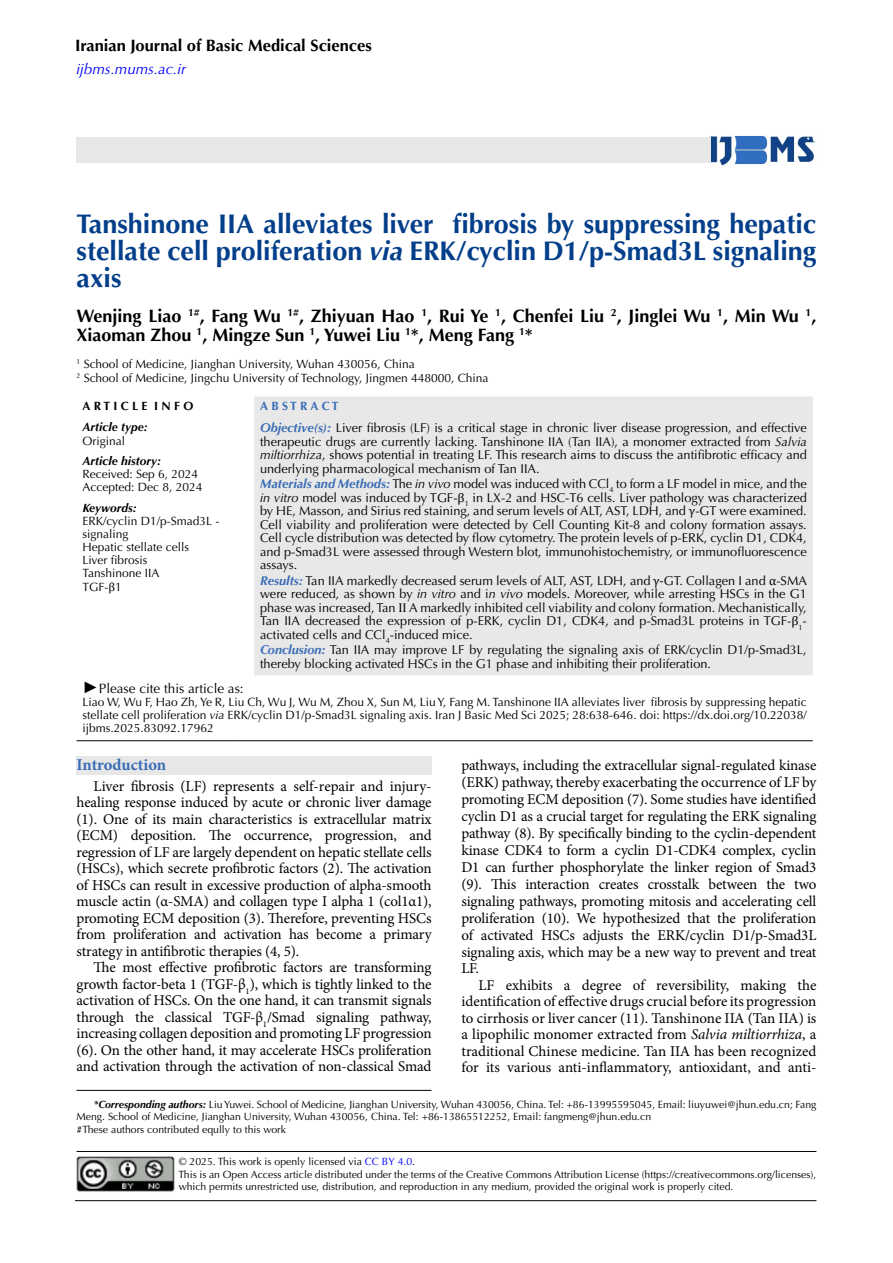
<style>
.page{position:relative;width:893px;height:1263px;background:#fff}
.page>*{position:absolute;margin:0;border:0;box-sizing:border-box;transform-origin:0 0}
.t1{font:700 27px/27px "Optima LT Std";color:#023e8a;text-align:justify}
.t2{font:700 18px/19.5px "Optima LT Std";color:#000}
.t3{font:700 16.5px "Optima LT Std";color:#000}
.t4{font:700 16.5px "Minion Pro";letter-spacing:-.005em;color:#396cb5}
.t5{font:15px/16.5px "Minion Pro";letter-spacing:-.01em;color:#000;text-align:justify}
.t6{font:italic 15px "Optima LT Std";color:#00f}
.t7{font:13.5px "Optima LT Std";color:#000}
.t8{font:12.75px/13.5px "Optima LT Std";color:#000;text-align:justify}
.t9{font:12px/13px "Optima LT Std";color:#000}
.t10{font:italic 700 12px "Optima LT Std";color:#000}
.t11{font:700 12px "Optima LT Std";color:#000}
.t12{font:700 12px "Optima LT Std";color:#396cb5}
.t13{font:10.5px/12.6px "Optima LT Std";color:#000}
.s1{font-style:italic}
.s2{font-weight:700;font-style:italic;color:#396cb5}
.s3{font-family:"Cambria"}
.s4{font-family:"Times New Roman";font-style:italic;font-size:16.5px}
.s5{font-weight:700;font-style:italic}
.s6{color:#00f}
</style>
<div class="page">
<hr style="left:77px;top:1151px;width:739px;height:1px;background:#000">
<div style="left:254px;top:396px;width:559px;height:279px;background:#e8e8e8"></div>
<hr style="left:77px;top:740px;width:158px;height:1px;background:#000">
<svg style="left:235px;top:740px;width:19px;height:1px"></svg>
<hr style="left:254px;top:740px;width:559px;height:1px;background:#000">
<div style="left:77px;top:756px;width:355px;height:19px;background:#e7e7e7"></div>
<img style="left:710px;top:135px;width:106px;height:31px">
<div style="left:77px;top:137px;width:634px;height:26px;background:#e7e7e7"></div>
<img style="left:77px;top:1156px;width:98px;height:36px">
<hr style="left:75px;top:1200px;width:741px;height:1px;background:#000">
<hr style="left:76px;top:1090px;width:355px;height:1px;background:#000">
<p class="t3" style="left:75px;top:36px;width:298px">Iranian Journal of Basic Medical Sciences</p>
<p class="t6" style="left:77px;top:61px;width:111px">ijbms.mums.ac.ir</p>
<h1 class="t1" style="left:77px;top:211px;width:741px">Tanshinone IIA alleviates liver fibrosis by suppressing hepatic stellate cell proliferation <span class="s1">via</span> ERK/cyclin D1/p-Smad3L signaling axis</h1>
<p class="t2" style="left:77px;top:306px;width:741px">Wenjing Liao <sup>1#</sup>, Fang Wu <sup>1#</sup>, Zhiyuan Hao <sup>1</sup>, Rui Ye <sup>1</sup>, Chenfei Liu <sup>2</sup>, Jinglei Wu <sup>1</sup>, Min Wu <sup>1</sup>,<br>Xiaoman Zhou <sup>1</sup>, Mingze Sun <sup>1</sup>, Yuwei Liu <sup>1</sup>*, Meng Fang <sup>1</sup>*</p>
<p class="t9" style="left:77px;top:357px;width:413px;line-height:13.5px"><sup>1</sup> School of Medicine, Jianghan University, Wuhan 430056, China<br><sup>2</sup> School of Medicine, Jingchu University of Technology, Jingmen 448000, China</p>
<p class="t11" style="left:83px;top:399px;width:112px">A R T I C L E I N F O</p>
<p class="t12" style="left:260px;top:399px;width:80px">A B S T R A C T</p>
<p class="t10" style="left:83px;top:420px;width:67px">Article type:</p>
<p class="t9" style="left:83px;top:434px;width:44px">Original</p>
<p class="t8" style="left:260px;top:421px;width:548px"><span class="s2">Objective(s):</span> Liver fibrosis (LF) is a critical stage in chronic liver disease progression, and effective therapeutic drugs are currently lacking. Tanshinone IIA (Tan IIA), a monomer extracted from <span class="s1">Salvia miltiorrhiza</span>, shows potential in treating LF. This research aims to discuss the antifibrotic efficacy and underlying pharmacological mechanism of Tan IIA.</p>
<p class="t8" style="left:260px;top:477px;width:548px"><span class="s2">Materials and Methods:</span> The <span class="s1">in vivo</span> model was induced with CCl<sub>4</sub> to form a LF model in mice, and the <span class="s1">in vitro</span> model was induced by TGF-<span class="s3">β</span><sub>1</sub> in LX-2 and HSC-T6 cells. Liver pathology was characterized by HE, Masson, and Sirius red staining, and serum levels of ALT, AST, LDH, and <span class="s3">γ</span>-GT were examined.<br>Cell viability and proliferation were detected by Cell Counting Kit-8 and colony formation assays.<br>Cell cycle distribution was detected by flow cytometry. The protein levels of p-ERK, cyclin D1, CDK4, and p-Smad3L were assessed through Western blot, immunohistochemistry, or immunofluorescence assays.</p>
<p class="t8" style="left:260px;top:574px;width:548px"><span class="s2">Results:</span> Tan IIA markedly decreased serum levels of ALT, AST, LDH, and <span class="s3">γ‐</span>GT. Collagen I and <span class="s3">α</span>-SMA were reduced, as shown by <span class="s1">in vitro</span> and i<span class="s1">n vivo</span> models. Moreover, while arresting HSCs in the G1 phase was increased, Tan <span class="s3">II</span> A markedly inhibited cell viability and colony formation. Mechanistically, Tan IIA decreased the expression of p-ERK, cyclin D1, CDK4, and p-Smad3L proteins in TGF-<span class="s3">β</span><sub>1</sub>- activated cells and CCl<sub>4</sub>-induced mice.</p>
<p class="t8" style="left:260px;top:643px;width:548px"><span class="s2">Conclusion:</span> Tan IIA may improve LF by regulating the signaling axis of ERK/cyclin D1/p-Smad3L, thereby blocking activated HSCs in the G1 phase and inhibiting their proliferation.</p>
<p class="t10" style="left:83px;top:454px;width:80px">Article history:</p>
<p class="t9" style="left:83px;top:468px;width:122px">Received: Sep 6, 2024<br>Accepted: Dec 8, 2024</p>
<p class="t10" style="left:83px;top:501px;width:56px">Keywords:</p>
<p class="t9" style="left:83px;top:515px;width:139px">ERK/cyclin D1/p-Smad3L - signaling<br>Hepatic stellate cells<br>Liver fibrosis<br>Tanshinone IIA<br>TGF-<span class="s3">β</span>1</p>
<p class="t7" style="left:83px;top:680px;width:163px"><span class="s4">►</span>Please cite this article as:</p>
<p class="t9" style="left:83px;top:695px;width:726px;text-align:justify">Liao W, Wu F, Hao Zh, Ye R, Liu Ch, Wu J, Wu M, Zhou X, Sun M, Liu Y, Fang M. Tanshinone IIA alleviates liver fibrosis by suppressing hepatic stellate cell proliferation <span class="s1">via</span> ERK/cyclin D1/p-Smad3L signaling axis. Iran J Basic Med Sci 2025; 28:638-646. doi: https://dx.doi.org/10.22038/ ijbms.2025.83092.17962</p>
<p class="t4" style="left:77px;top:753px;width:91px">Introduction</p>
<p class="t5" style="left:461px;top:757px;width:357px;line-height:17px">pathways, including the extracellular signal-regulated kinase (ERK) pathway, thereby exacerbating the occurrence of LF by promoting ECM deposition (7). Some studies have identified cyclin D1 as a crucial target for regulating the ERK signaling pathway (8). By specifically binding to the cyclin-dependent kinase CDK4 to form a cyclin D1-CDK4 complex, cyclin D1 can further phosphorylate the linker region of Smad3 (9). This interaction creates crosstalk between the two signaling pathways, promoting mitosis and accelerating cell proliferation (10). We hypothesized that the proliferation of activated HSCs adjusts the ERK/cyclin D1/p-Smad3L signaling axis, which may be a new way to prevent and treat LF.</p>
<p class="t5" style="left:461px;top:977px;width:357px;text-indent:17px">LF exhibits a degree of reversibility, making the identification of effective drugs crucial before its progression to cirrhosis or liver cancer (11). Tanshinone IIA (Tan IIA) is a lipophilic monomer extracted from <span class="s1">Salvia miltiorrhiza</span>, a traditional Chinese medicine. Tan IIA has been recognized for its various anti-inflammatory, antioxidant, and anti-</p>
<p class="t5" style="left:77px;top:778px;width:357px;text-indent:17px">Liver fibrosis (LF) represents a self-repair and injury&shy;healing response induced by acute or chronic liver damage (1). One of its main characteristics is extracellular matrix (ECM) deposition. The occurrence, progression, and regression of LF are largely dependent on hepatic stellate cells (HSCs), which secrete profibrotic factors (2). The activation of HSCs can result in excessive production of alpha-smooth muscle actin (α-SMA) and collagen type I alpha 1 (col1α1), promoting ECM deposition (3). Therefore, preventing HSCs from proliferation and activation has become a primary strategy in antifibrotic therapies (4, 5).</p>
<p class="t5" style="left:77px;top:959px;width:357px;text-indent:17px">The most effective profibrotic factors are transforming growth factor-beta 1 (TGF-β<sub>1</sub>), which is tightly linked to the activation of HSCs. On the one hand, it can transmit signals through the classical TGF-β<sub>1</sub>/Smad signaling pathway, increasing collagen deposition and promoting LF progression (6). On the other hand, it may accelerate HSCs proliferation and activation through the activation of non-classical Smad</p>
<p class="t13" style="left:77px;top:1098px;width:741px;text-indent:17px"><span class="s5">*Corresponding authors:</span> Liu Yuwei. School of Medicine, Jianghan University, Wuhan 430056, China. Tel: +86-13995595045, Email: liuyuwei@jhun.edu.cn; Fang<br>Meng. School of Medicine, Jianghan University, Wuhan 430056, China. Tel: +86-13865512252, Email: fangmeng@jhun.edu.cn<br>#These authors contributed eqully to this work</p>
<p class="t13" style="left:179px;top:1155px;width:639px">© 2025. This work is openly licensed via <span class="s6">CC BY 4.0</span>.<br>This is an Open Access article distributed under the terms of the Creative Commons Attribution License (https://creativecommons.org/licenses), which permits unrestricted use, distribution, and reproduction in any medium, provided the original work is properly cited.</p>
</div>
